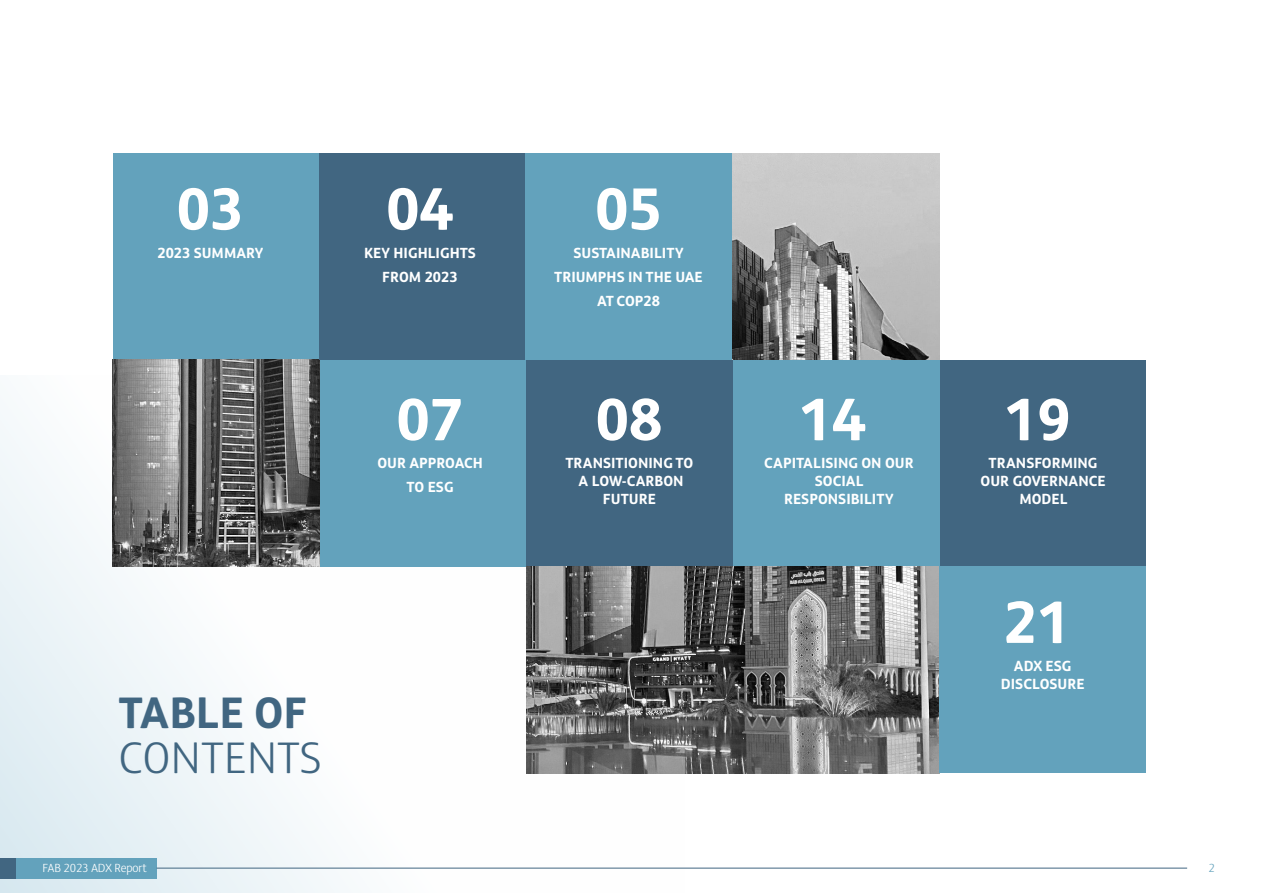
<style>
.page{position:relative;width:1263px;height:893px;background:#fff}
.page>*{position:absolute;margin:0;border:0;box-sizing:border-box;transform-origin:0 0}
.t1{font:700 60.75px "FS Matthew";color:#fff}
.t2{font:300 45px "FS Matthew";color:#416681}
.t3{font:700 45px "FS Matthew";color:#416681}
.t4{font:700 15px/18px "FS Matthew";color:#fff;text-align:center}
.t5{font:300 12px "FS Matthew";letter-spacing:-.01em;color:#fff}
.t6{font:300 12px "FS Matthew";color:#63a2bc}
</style>
<div class="page">
<svg style="left:0;top:375px;width:685px;height:518px"></svg>
<div style="left:939px;top:360px;width:207px;height:206px;background:#416681"></div>
<img style="left:733px;top:153px;width:206px;height:207px">
<div style="left:113px;top:153px;width:206px;height:207px;background:#63a2bc"></div>
<div style="left:319px;top:360px;width:207px;height:206px;background:#63a2bc"></div>
<img style="left:113px;top:360px;width:206px;height:206px">
<div style="left:526px;top:360px;width:207px;height:206px;background:#416681"></div>
<div style="left:319px;top:153px;width:207px;height:207px;background:#416681"></div>
<div style="left:525px;top:153px;width:207px;height:207px;background:#63a2bc"></div>
<img style="left:526px;top:566px;width:207px;height:207px">
<div style="left:733px;top:360px;width:206px;height:206px;background:#63a2bc"></div>
<svg style="left:733px;top:566px;width:206px;height:207px;background:#7b7b7b"></svg>
<div style="left:939px;top:566px;width:207px;height:207px;background:#63a2bc"></div>
<div style="left:0;top:858px;width:157px;height:20px;background:#63a2bc"></div>
<div style="left:0;top:858px;width:16px;height:20px;background:#416681"></div>
<hr style="left:157px;top:868px;width:1030px;height:1px;background:#416681">
<h1 class="t1" style="left:177px;top:160px;width:68px">03</h1>
<h1 class="t1" style="left:386px;top:160px;width:68px">04</h1>
<h1 class="t1" style="left:595px;top:160px;width:68px">05</h1>
<p class="t4" style="left:364px;top:239px;width:113px;line-height:24px">KEY HIGHLIGHTS<br>FROM 2023</p>
<p class="t4" style="left:554px;top:239px;width:150px;line-height:24px">SUSTAINABILITY<br>TRIUMPHS IN THE UAE<br>AT COP28</p>
<p class="t4" style="left:158px;top:242px;width:107px">2023 SUMMARY</p>
<h1 class="t1" style="left:396px;top:370px;width:68px">07</h1>
<p class="t4" style="left:377px;top:450px;width:107px;line-height:24px">OUR APPROACH<br>TO ESG</p>
<h1 class="t1" style="left:596px;top:370px;width:68px">08</h1>
<p class="t4" style="left:565px;top:453px;width:130px">TRANSITIONING TO<br>A LOW-CARBON<br>FUTURE</p>
<h1 class="t1" style="left:799px;top:370px;width:68px">14</h1>
<p class="t4" style="left:764px;top:453px;width:151px">CAPITALISING ON OUR<br>SOCIAL<br>RESPONSIBILITY</p>
<h2 class="t3" style="left:118px;top:676px;width:191px">TABLE OF</h2>
<h2 class="t2" style="left:118px;top:725px;width:205px">CONTENTS</h2>
<h1 class="t1" style="left:1004px;top:370px;width:68px">19</h1>
<p class="t4" style="left:981px;top:453px;width:126px">TRANSFORMING<br>OUR GOVERNANCE<br>MODEL</p>
<h1 class="t1" style="left:1004px;top:573px;width:68px">21</h1>
<p class="t4" style="left:1001px;top:655px;width:85px">ADX ESG<br>DISCLOSURE</p>
<p class="t5" style="left:43px;top:859px;width:106px">FAB 2023 ADX Report</p>
<p class="t6" style="left:1208px;top:859px;width:8px">2</p>
</div>
